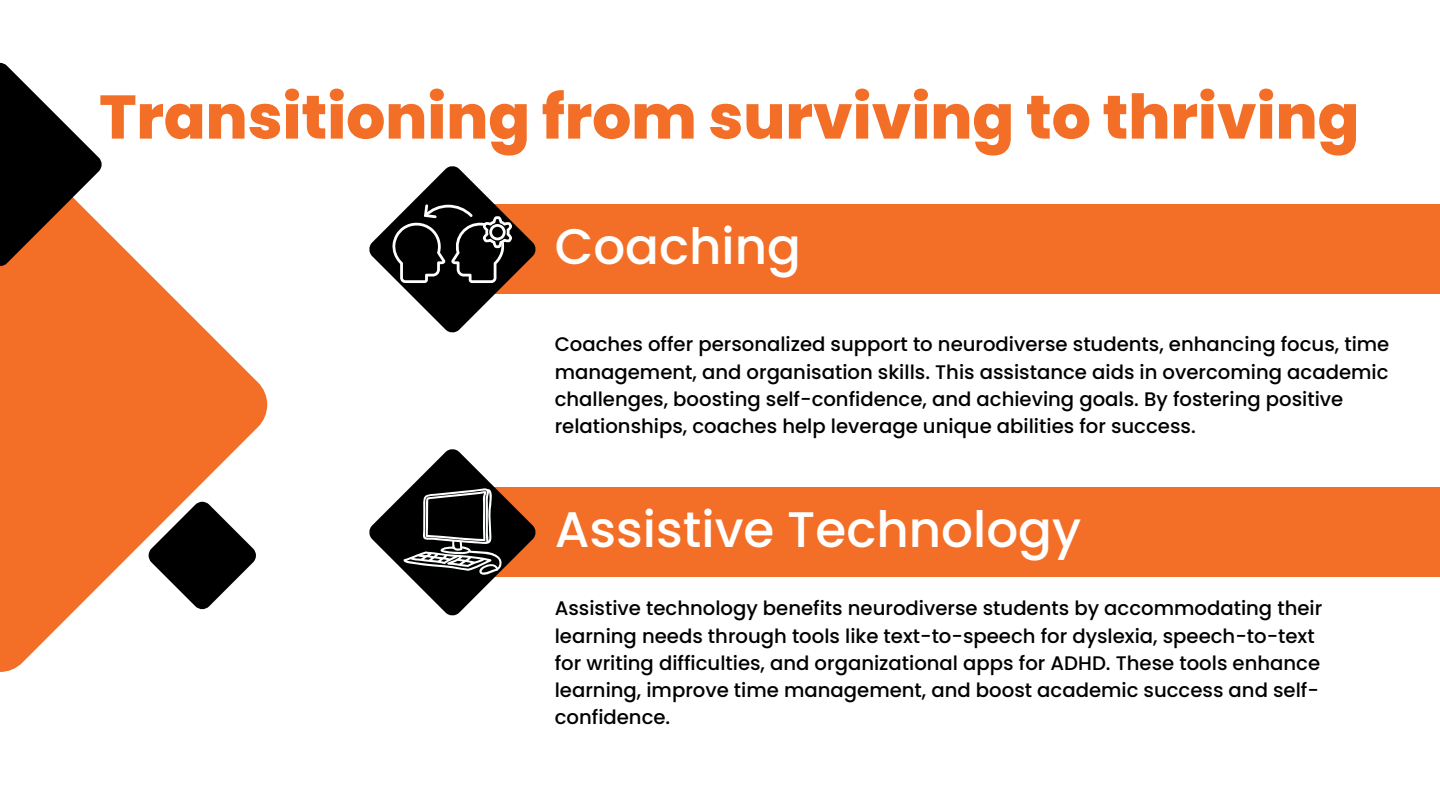
<style>
.page{position:relative;width:1440px;height:810px;background:#fff}
.page>*{position:absolute;margin:0;border:0;box-sizing:border-box;transform-origin:0 0}
.t1{font:800 61.4px "Poppins";color:#f36f27}
.t2{font:500 50px "Poppins";color:#fff}
.t3{font:500 19.6px/27.1px "Poppins";color:#000}
</style>
<div class="page">
<svg style="left:0;top:226px;width:267px;height:446px;fill:#f36f27"></svg>
<svg style="left:0;top:63px;width:102px;height:203px;fill:#000"></svg>
<svg style="left:149px;top:502px;width:107px;height:107px"></svg>
<div style="left:452px;top:204px;width:988px;height:90px;background:#f36f27"></div>
<div style="left:452px;top:487px;width:988px;height:90px;background:#f36f27"></div>
<svg style="left:369px;top:166px;width:167px;height:167px"></svg>
<svg style="left:369px;top:449px;width:167px;height:167px"></svg>
<h1 class="t1" style="left:99px;top:82px;width:1262px">Transitioning from surviving to thriving</h1>
<h2 class="t2" style="left:555px;top:217px;width:248px">Coaching</h2>
<p class="t3" style="left:555px;top:331px;width:836px">Coaches offer personalized support to neurodiverse students, enhancing focus, time management, and organisation skills. This assistance aids in overcoming academic challenges, boosting self-confidence, and achieving goals. By fostering positive relationships, coaches help leverage unique abilities for success.</p>
<h2 class="t2" style="left:555px;top:500px;width:528px">Assistive Technology</h2>
<p class="t3" style="left:555px;top:595px;width:769px">Assistive technology benefits neurodiverse students by accommodating their learning needs through tools like text-to-speech for dyslexia, speech-to-text for writing difficulties, and organizational apps for ADHD. These tools enhance learning, improve time management, and boost academic success and self&shy;confidence.</p>
</div>
